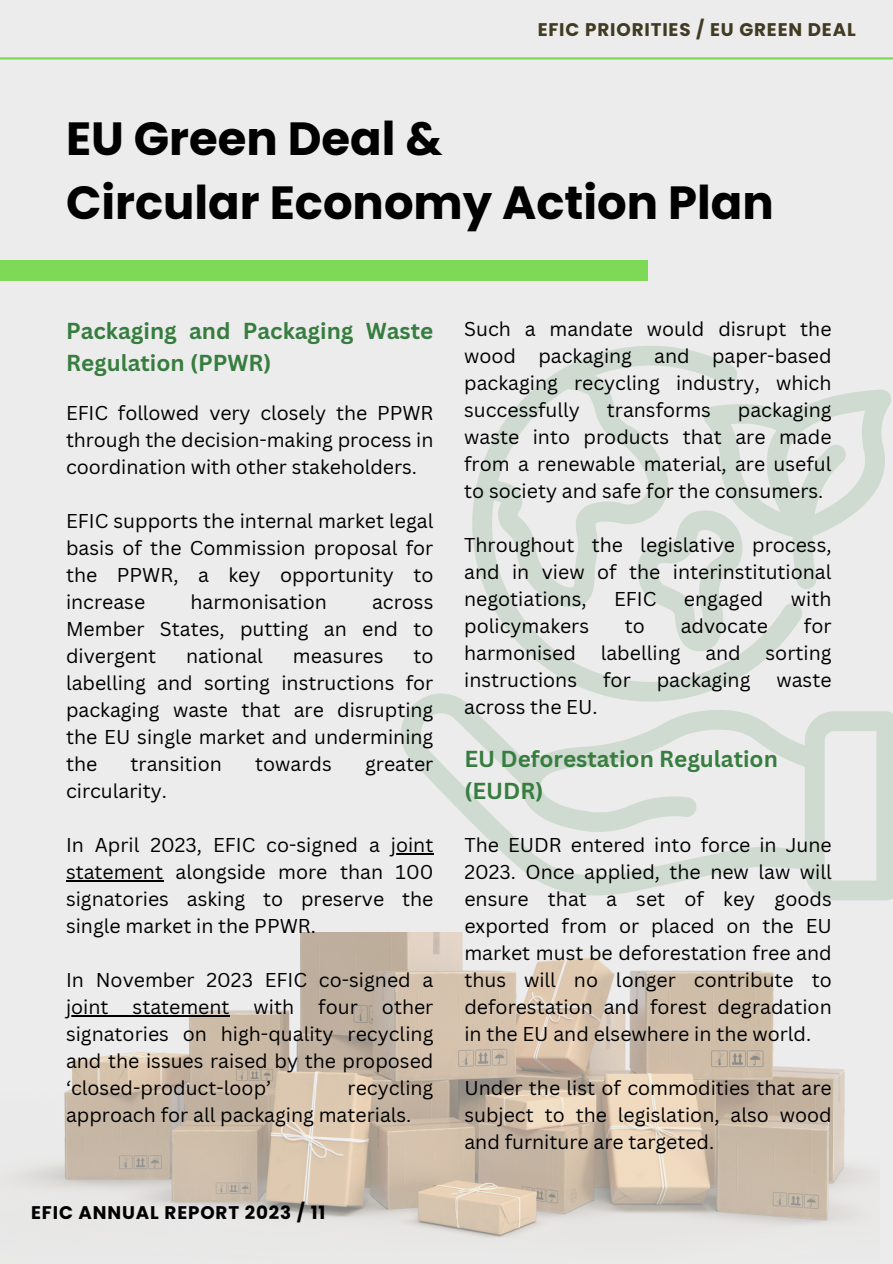
<style>
.page{position:relative;width:893px;height:1264px;background:#fff}
.page>*{position:absolute;margin:0;border:0;box-sizing:border-box;transform-origin:0 0}
.t1{font:700 46.5px/64.2px "Poppins";color:#000}
.t2{font:700 22.5px/31.5px "Canva Sans";color:#377d3f}
.t3{font:19.5px/27px "Canva Sans";color:#000;text-align:justify}
.t4{font:700 18.3px "Poppins";letter-spacing:.045em;color:#403b22}
.t5{font:700 18.3px "Poppins";letter-spacing:.045em;color:#000}
</style>
<div class="page">
<div style="left:0;top:0;width:892px;height:1263px;background:#ececec"></div>
<div style="left:0;top:260px;width:647px;height:21px;background:#7ed957"></div>
<svg style="left:401px;top:346px;width:491px;height:554px"></svg>
<hr style="left:0;top:57px;width:892px;height:3px;background:#7ed957">
<img style="left:15px;top:932px;width:858px;height:306px">
<hr style="left:391px;top:853px;width:42px;height:1px;background:#000">
<hr style="left:66px;top:880px;width:97px;height:1px;background:#000">
<hr style="left:66px;top:1015px;width:163px;height:1px;background:#000">
<p class="t4" style="left:537px;top:16px;width:319px">EFIC PRIORITIES / EU GREEN DEAL</p>
<h1 class="t1" style="left:66px;top:106px;width:709px">EU Green Deal &amp;<br>Circular Economy Action Plan</h1>
<p class="t2" style="left:66px;top:315px;width:369px">Packaging and Packaging Waste<br>Regulation (PPWR)</p>
<p class="t3" style="left:66px;top:399px;width:369px">EFIC followed very closely the PPWR through the decision-making process in coordination with other stakeholders.</p>
<p class="t3" style="left:66px;top:507px;width:369px">EFIC supports the internal market legal basis of the Commission proposal for the PPWR, a key opportunity to increase</p>
<p class="t3" style="left:190px;top:588px;width:138px">harmonisation</p>
<p class="t3" style="left:66px;top:588px;width:369px;text-indent:306px">across Member States, putting an end to divergent</p>
<p class="t3" style="left:186px;top:642px;width:78px">national</p>
<p class="t3" style="left:293px;top:642px;width:92px">measures</p>
<p class="t3" style="left:66px;top:642px;width:369px;text-indent:347px">to labelling and sorting instructions for packaging waste that are disrupting the EU single market and undermining the</p>
<p class="t3" style="left:131px;top:750px;width:93px">transition</p>
<p class="t3" style="left:255px;top:750px;width:78px">towards</p>
<p class="t3" style="left:365px;top:750px;width:70px">greater</p>
<p class="t3" style="left:66px;top:777px;width:102px">circularity.</p>
<p class="t3" style="left:66px;top:831px;width:369px">In April 2023, EFIC co-signed a joint statement alongside more than 100 signatories asking to preserve the single market in the PPWR.</p>
<p class="t3" style="left:66px;top:966px;width:369px">In November 2023 EFIC co-signed a joint statement with four other signatories on high-quality recycling and the issues raised by the proposed ‘closed-product-loop’</p>
<p class="t3" style="left:66px;top:1074px;width:369px;text-indent:281px">recycling approach for all packaging materials.</p>
<p class="t5" style="left:31px;top:1200px;width:296px">EFIC ANNUAL REPORT 2023 / 11</p>
<p class="t3" style="left:464px;top:315px;width:369px">Such a mandate would disrupt the wood packaging and paper-based packaging recycling industry, which successfully</p>
<p class="t3" style="left:607px;top:396px;width:106px">transforms</p>
<p class="t3" style="left:464px;top:396px;width:369px;text-indent:274px">packaging waste into products that are made from a renewable material, are useful to society and safe for the consumers.</p>
<p class="t3" style="left:464px;top:531px;width:369px">Throughout the legislative process, and in view of the interinstitutional negotiations,</p>
<p class="t3" style="left:614px;top:585px;width:44px">EFIC</p>
<p class="t3" style="left:684px;top:585px;width:81px">engaged</p>
<p class="t3" style="left:790px;top:585px;width:42px">with</p>
<p class="t3" style="left:464px;top:612px;width:126px">policymakers</p>
<p class="t3" style="left:625px;top:612px;width:22px">to</p>
<p class="t3" style="left:680px;top:612px;width:89px">advocate</p>
<p class="t3" style="left:803px;top:612px;width:29px">for</p>
<p class="t3" style="left:464px;top:639px;width:113px">harmonised</p>
<p class="t3" style="left:600px;top:639px;width:81px">labelling</p>
<p class="t3" style="left:705px;top:639px;width:37px">and</p>
<p class="t3" style="left:765px;top:639px;width:67px">sorting</p>
<p class="t3" style="left:464px;top:666px;width:114px">instructions</p>
<p class="t3" style="left:603px;top:666px;width:29px">for</p>
<p class="t3" style="left:656px;top:666px;width:95px">packaging</p>
<p class="t3" style="left:776px;top:666px;width:57px">waste</p>
<p class="t3" style="left:464px;top:693px;width:135px">across the EU.</p>
<p class="t2" style="left:464px;top:743px;width:315px">EU Deforestation Regulation (EUDR)</p>
<p class="t3" style="left:464px;top:831px;width:369px">The EUDR entered into force in June 2023. Once applied, the new law will ensure that a set of key goods exported from or placed on the EU market must be deforestation free and thus will no longer contribute to deforestation and forest degradation in the EU and elsewhere in the world.</p>
<p class="t3" style="left:464px;top:1074px;width:369px">Under the list of commodities that are subject to the legislation, also wood and furniture are targeted.</p>
</div>
